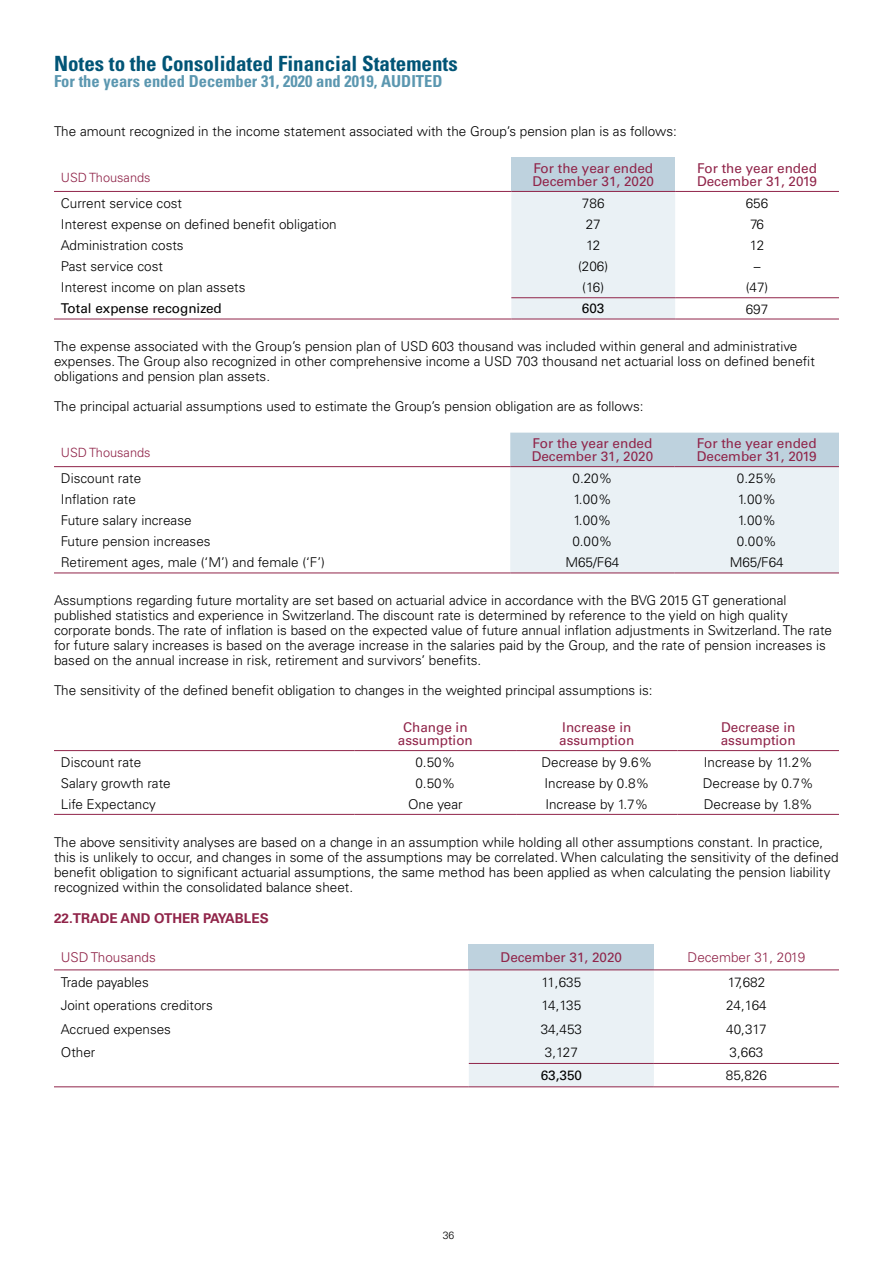
<style>
.page{position:relative;width:893px;height:1263px;background:#fff}
.page>*{position:absolute;margin:0;border:0;box-sizing:border-box;transform-origin:0 0}
.t1{font:700 condensed 21px "Univers";color:#005476}
.t2{font:700 condensed 16.5px "Univers";color:#5b97b0}
.t3{font:300 13.5px/15px "Univers";color:#000}
.t4{font:13.5px/12.5px "Univers";color:#902449}
.t5{font:13.5px "Univers";color:#000}
.t6{font:300 13.5px "Univers";color:#902449}
.t7{font:700 13.5px "Univers";color:#902449}
.t8{font:300 12.75px "Univers";color:#902449}
.t9{font:300 10.5px "Univers";color:#000}
</style>
<div class="page">
<div style="left:511px;top:157px;width:164px;height:34px;background:#bed2de"></div>
<div style="left:511px;top:192px;width:164px;height:127px;background:#eaf1f5"></div>
<hr style="left:511px;top:297px;width:164px;height:1px;background:#902449">
<hr style="left:675px;top:297px;width:164px;height:1px;background:#902449">
<hr style="left:54px;top:191px;width:457px;height:1px;background:#902449">
<hr style="left:511px;top:191px;width:164px;height:1px;background:#902449">
<hr style="left:675px;top:191px;width:164px;height:1px;background:#902449">
<hr style="left:54px;top:319px;width:457px;height:1px;background:#902449">
<hr style="left:511px;top:319px;width:164px;height:1px;background:#902449">
<hr style="left:675px;top:319px;width:164px;height:1px;background:#902449">
<svg style="left:510px;top:433px;width:329px;height:140px;background:#dfe8ee"></svg>
<hr style="left:54px;top:466px;width:456px;height:1px;background:#902449">
<hr style="left:510px;top:466px;width:165px;height:1px;background:#902449">
<hr style="left:675px;top:466px;width:164px;height:1px;background:#902449">
<hr style="left:54px;top:573px;width:456px;height:1px;background:#902449">
<hr style="left:510px;top:573px;width:165px;height:1px;background:#902449">
<hr style="left:675px;top:573px;width:164px;height:1px;background:#902449">
<hr style="left:54px;top:750px;width:301px;height:1px;background:#902449">
<hr style="left:355px;top:750px;width:161px;height:1px;background:#902449">
<hr style="left:516px;top:750px;width:161px;height:1px;background:#902449">
<hr style="left:677px;top:750px;width:162px;height:1px;background:#902449">
<hr style="left:54px;top:814px;width:301px;height:1px;background:#902449">
<hr style="left:355px;top:814px;width:161px;height:1px;background:#902449">
<hr style="left:516px;top:814px;width:161px;height:1px;background:#902449">
<hr style="left:677px;top:814px;width:162px;height:1px;background:#902449">
<div style="left:469px;top:944px;width:185px;height:26px;background:#bed2de"></div>
<div style="left:469px;top:970px;width:185px;height:116px;background:#eaf1f5"></div>
<hr style="left:54px;top:969px;width:415px;height:1px;background:#902449">
<hr style="left:469px;top:969px;width:185px;height:1px;background:#902449">
<hr style="left:654px;top:969px;width:185px;height:1px;background:#902449">
<hr style="left:469px;top:1063px;width:185px;height:1px;background:#902449">
<hr style="left:654px;top:1063px;width:185px;height:1px;background:#902449">
<hr style="left:54px;top:1086px;width:415px;height:1px;background:#902449">
<hr style="left:469px;top:1086px;width:185px;height:1px;background:#902449">
<hr style="left:654px;top:1086px;width:185px;height:1px;background:#902449">
<h1 class="t1" style="left:54px;top:50px;width:405px">Notes to the Consolidated Financial Statements</h1>
<p class="t2" style="left:54px;top:71px;width:390px">For the years ended December 31, 2020 and 2019, AUDITED</p>
<p class="t3" style="left:54px;top:124px;width:624px">The amount recognized in the income statement associated with the Group’s pension plan is as follows:</p>
<p class="t8" style="left:61px;top:170px;width:91px">USD Thousands</p>
<p class="t4" style="left:532px;top:162px;width:123px">For the year ended<br>December 31, 2020</p>
<p class="t4" style="left:697px;top:162px;width:122px">For the year ended<br>December 31, 2019</p>
<p class="t3" style="left:61px;top:195px;width:123px">Current service cost</p>
<p class="t3" style="left:582px;top:195px;width:24px">786</p>
<p class="t3" style="left:746px;top:195px;width:24px">656</p>
<p class="t3" style="left:61px;top:216px;width:277px">Interest expense on defined benefit obligation</p>
<p class="t3" style="left:586px;top:216px;width:17px">27</p>
<p class="t3" style="left:750px;top:216px;width:15px">76</p>
<p class="t3" style="left:61px;top:238px;width:124px">Administration costs</p>
<p class="t3" style="left:586px;top:238px;width:16px">12</p>
<p class="t3" style="left:750px;top:238px;width:16px">12</p>
<p class="t3" style="left:61px;top:259px;width:104px">Past service cost</p>
<p class="t3" style="left:578px;top:259px;width:32px">(206)</p>
<p class="t3" style="left:754px;top:259px;width:8px">–</p>
<p class="t3" style="left:61px;top:280px;width:186px">Interest income on plan assets</p>
<p class="t3" style="left:582px;top:280px;width:23px">(16)</p>
<p class="t3" style="left:746px;top:280px;width:24px">(47)</p>
<p class="t5" style="left:61px;top:300px;width:162px">Total expense recognized</p>
<p class="t5" style="left:582px;top:301px;width:24px">603</p>
<p class="t3" style="left:746px;top:301px;width:24px">697</p>
<p class="t3" style="left:54px;top:339px;width:762px">The expense associated with the Group’s pension plan of USD 603 thousand was included within general and administrative expenses. The Group also recognized in other comprehensive income a USD 703 thousand net actuarial loss on defined benefit obligations and pension plan assets.</p>
<p class="t3" style="left:54px;top:399px;width:591px">The principal actuarial assumptions used to estimate the Group’s pension obligation are as follows:</p>
<p class="t8" style="left:61px;top:445px;width:91px">USD Thousands</p>
<p class="t4" style="left:532px;top:437px;width:123px">For the year ended<br>December 31, 2020</p>
<p class="t4" style="left:697px;top:437px;width:122px">For the year ended<br>December 31, 2019</p>
<p class="t3" style="left:61px;top:470px;width:82px">Discount rate</p>
<p class="t3" style="left:573px;top:470px;width:41px">0.20%</p>
<p class="t3" style="left:737px;top:470px;width:41px">0.25%</p>
<p class="t3" style="left:61px;top:492px;width:77px">Inflation rate</p>
<p class="t3" style="left:573px;top:492px;width:40px">1.00%</p>
<p class="t3" style="left:738px;top:492px;width:40px">1.00%</p>
<p class="t3" style="left:61px;top:513px;width:132px">Future salary increase</p>
<p class="t3" style="left:573px;top:513px;width:40px">1.00%</p>
<p class="t3" style="left:738px;top:513px;width:40px">1.00%</p>
<p class="t3" style="left:61px;top:534px;width:151px">Future pension increases</p>
<p class="t3" style="left:572px;top:534px;width:42px">0.00%</p>
<p class="t3" style="left:737px;top:534px;width:42px">0.00%</p>
<p class="t3" style="left:61px;top:555px;width:266px">Retirement ages, male (‘M’) and female (‘F’)</p>
<p class="t3" style="left:565px;top:555px;width:56px">M65/F64</p>
<p class="t3" style="left:730px;top:555px;width:56px">M65/F64</p>
<p class="t3" style="left:54px;top:593px;width:779px">Assumptions regarding future mortality are set based on actuarial advice in accordance with the BVG 2015 GT generational published statistics and experience in Switzerland. The discount rate is determined by reference to the yield on high quality corporate bonds. The rate of inflation is based on the expected value of future annual inflation adjustments in Switzerland. The rate for future salary increases is based on the average increase in the salaries paid by the Group, and the rate of pension increases is based on the annual increase in risk, retirement and survivors’ benefits.</p>
<p class="t3" style="left:54px;top:683px;width:600px">The sensitivity of the defined benefit obligation to changes in the weighted principal assumptions is:</p>
<p class="t4" style="left:398px;top:721px;width:76px;text-align:center">Change in assumption</p>
<p class="t4" style="left:559px;top:721px;width:76px">Increase in assumption</p>
<p class="t4" style="left:721px;top:721px;width:76px">Decrease in assumption</p>
<p class="t3" style="left:61px;top:754px;width:82px">Discount rate</p>
<p class="t3" style="left:415px;top:754px;width:41px">0.50%</p>
<p class="t3" style="left:541px;top:754px;width:112px">Decrease by 9.6%</p>
<p class="t3" style="left:704px;top:754px;width:110px">Increase by 11.2%</p>
<p class="t3" style="left:61px;top:775px;width:111px">Salary growth rate</p>
<p class="t3" style="left:415px;top:775px;width:41px">0.50%</p>
<p class="t3" style="left:544px;top:775px;width:106px">Increase by 0.8%</p>
<p class="t3" style="left:703px;top:775px;width:112px">Decrease by 0.7%</p>
<p class="t3" style="left:61px;top:797px;width:96px">Life Expectancy</p>
<p class="t3" style="left:408px;top:797px;width:56px">One year</p>
<p class="t3" style="left:545px;top:797px;width:104px">Increase by 1.7%</p>
<p class="t3" style="left:704px;top:797px;width:110px">Decrease by 1.8%</p>
<p class="t3" style="left:54px;top:834px;width:786px">The above sensitivity analyses are based on a change in an assumption while holding all other assumptions constant. In practice, this is unlikely to occur, and changes in some of the assumptions may be correlated. When calculating the sensitivity of the defined benefit obligation to significant actuarial assumptions, the same method has been applied as when calculating the pension liability recognized within the consolidated balance sheet.</p>
<p class="t7" style="left:54px;top:910px;width:216px">22.TRADE AND OTHER PAYABLES</p>
<p class="t6" style="left:61px;top:949px;width:96px">USD Thousands</p>
<p class="t4" style="left:501px;top:951px;width:123px">December 31, 2020</p>
<p class="t6" style="left:688px;top:949px;width:119px">December 31, 2019</p>
<p class="t3" style="left:61px;top:975px;width:89px">Trade payables</p>
<p class="t3" style="left:541px;top:975px;width:41px">11,635</p>
<p class="t3" style="left:728px;top:975px;width:39px">17,682</p>
<p class="t3" style="left:61px;top:998px;width:154px">Joint operations creditors</p>
<p class="t3" style="left:541px;top:998px;width:41px">14,135</p>
<p class="t3" style="left:726px;top:998px;width:42px">24,164</p>
<p class="t3" style="left:61px;top:1021px;width:112px">Accrued expenses</p>
<p class="t3" style="left:541px;top:1021px;width:43px">34,453</p>
<p class="t3" style="left:726px;top:1021px;width:42px">40,317</p>
<p class="t3" style="left:61px;top:1045px;width:36px">Other</p>
<p class="t3" style="left:545px;top:1045px;width:35px">3,127</p>
<p class="t3" style="left:730px;top:1045px;width:35px">3,663</p>
<p class="t5" style="left:541px;top:1067px;width:43px">63,350</p>
<p class="t3" style="left:726px;top:1068px;width:43px">85,826</p>
<p class="t9" style="left:443px;top:1228px;width:13px">36</p>
</div>
